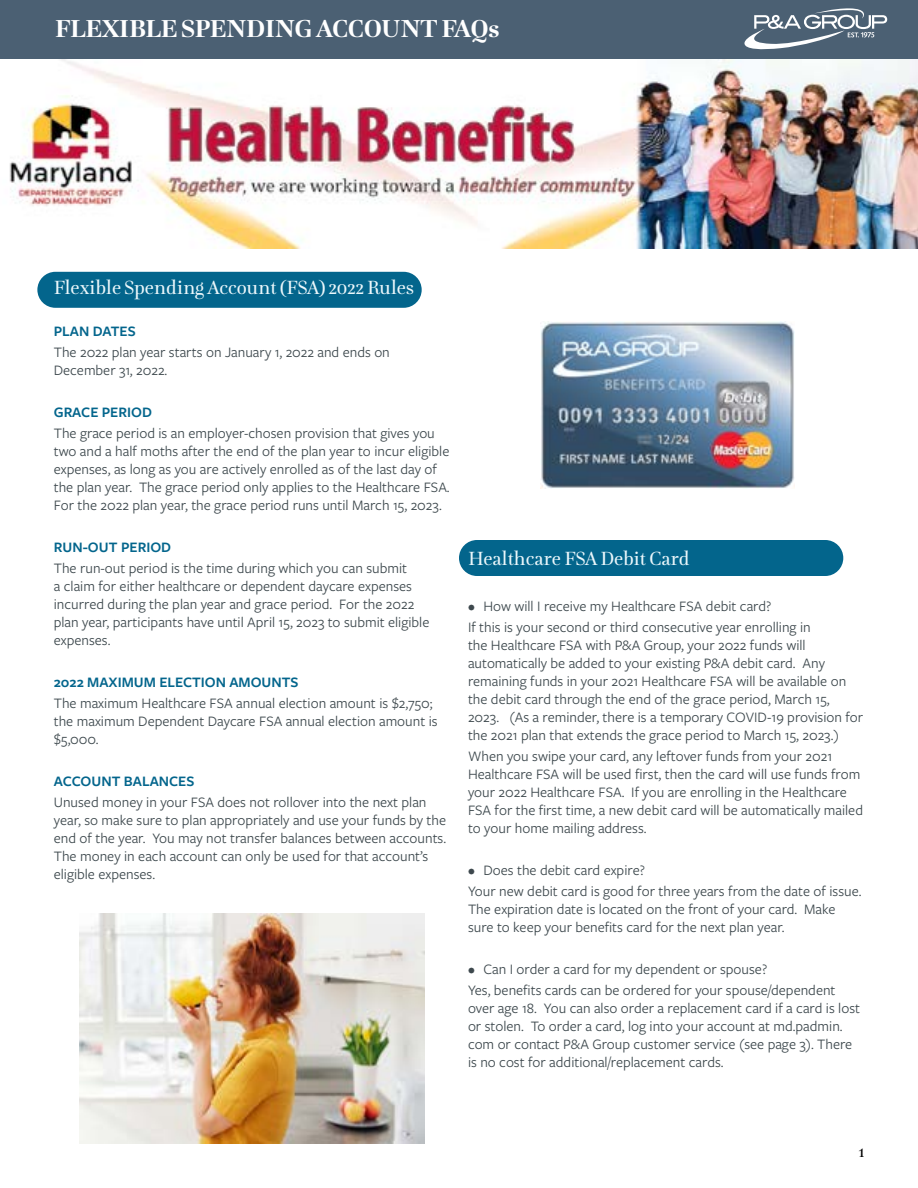
<style>
.page{position:relative;width:918px;height:1188px;background:#fff}
.page>*{position:absolute;margin:0;border:0;box-sizing:border-box;transform-origin:0 0}
.t1{font:700 27px "Lavigne Display";color:#fff}
.t2{font:21px "Lavigne Display";color:#ebf7fb}
.t3{font:18px "Lavigne Display";color:#000}
.t4{font:15px/18px "Freight Sans Pro";color:#3d484d}
.t5{font:600 15px "Freight Sans Pro";color:#03658c}
</style>
<div class="page">
<div style="left:459px;top:540px;width:384px;height:36px;background:#03658c;border-radius:18px"></div>
<div style="left:37px;top:272px;width:385px;height:36px;background:#03658c;border-radius:18px"></div>
<div style="left:0;top:0;width:918px;height:59px;background:#4b6073"></div>
<img style="left:9px;top:60px;width:909px;height:189px">
<svg style="left:744px;top:8px;width:143px;height:41px"></svg>
<img style="left:79px;top:914px;width:346px;height:230px">
<img style="left:540px;top:322px;width:254px;height:167px">
<h1 class="t1" style="left:55px;top:14px;width:446px">FLEXIBLE SPENDING ACCOUNT FAQs</h1>
<h2 class="t2" style="left:54px;top:277px;width:362px">Flexible Spending Account (FSA) 2022 Rules</h2>
<p class="t5" style="left:54px;top:321px;width:83px">PLAN DATES</p>
<p class="t4" style="left:54px;top:343px;width:338px">The 2022 plan year starts on January 1, 2022 and ends on<br>December 31, 2022.</p>
<p class="t5" style="left:54px;top:402px;width:100px">GRACE PERIOD</p>
<p class="t4" style="left:54px;top:424px;width:397px">The grace period is an employer-chosen provision that gives you two and a half moths after the end of the plan year to incur eligible expenses, as long as you are actively enrolled as of the last day of the plan year. The grace period only applies to the Healthcare FSA.<br>For the 2022 plan year, the grace period runs until March 15, 2023.</p>
<p class="t5" style="left:54px;top:537px;width:119px">RUN-OUT PERIOD</p>
<p class="t4" style="left:54px;top:559px;width:377px">The run-out period is the time during which you can submit<br>a claim for either healthcare or dependent daycare expenses incurred during the plan year and grace period. For the 2022 plan year, participants have until April 15, 2023 to submit eligible expenses.</p>
<p class="t5" style="left:54px;top:672px;width:246px">2022 MAXIMUM ELECTION AMOUNTS</p>
<p class="t4" style="left:54px;top:694px;width:385px">The maximum Healthcare FSA annual election amount is $2,750; the maximum Dependent Daycare FSA annual election amount is $5,000.</p>
<p class="t5" style="left:54px;top:771px;width:142px">ACCOUNT BALANCES</p>
<p class="t4" style="left:54px;top:793px;width:394px">Unused money in your FSA does not rollover into the next plan year, so make sure to plan appropriately and use your funds by the end of the year. You may not transfer balances between accounts.<br>The money in each account can only be used for that account’s eligible expenses.</p>
<h2 class="t2" style="left:468px;top:547px;width:223px">Healthcare FSA Debit Card</h2>
<p class="t4" style="left:468px;top:595px;width:344px;line-height:21px">• How will I receive my Healthcare FSA debit card?<br>If this is your second or third consecutive year enrolling in</p>
<p class="t4" style="left:468px;top:635px;width:397px">the Healthcare FSA with P&amp;A Group, your 2022 funds will automatically be added to your existing P&amp;A debit card. Any remaining funds in your 2021 Healthcare FSA will be available on the debit card through the end of the grace period, March 15, 2023. (As a reminder, there is a temporary COVID-19 provision for the 2021 plan that extends the grace period to March 15, 2023.)</p>
<p class="t4" style="left:468px;top:746px;width:397px">When you swipe your card, any leftover funds from your 2021<br>Healthcare FSA will be used first, then the card will use funds from your 2022 Healthcare FSA. If you are enrolling in the Healthcare FSA for the first time, a new debit card will be automatically mailed to your home mailing address.</p>
<p class="t4" style="left:468px;top:859px;width:395px;line-height:21px">• Does the debit card expire?<br>Your new debit card is good for three years from the date of issue.</p>
<p class="t4" style="left:468px;top:899px;width:369px">The expiration date is located on the front of your card. Make sure to keep your benefits card for the next plan year.</p>
<p class="t4" style="left:468px;top:958px;width:369px;line-height:21px">• Can I order a card for my dependent or spouse?<br>Yes, benefits cards can be ordered for your spouse/dependent</p>
<p class="t4" style="left:468px;top:998px;width:394px">over age 18. You can also order a replacement card if a card is lost or stolen. To order a card, log into your account at md.padmin. com or contact P&amp;A Group customer service (see page 3). There is no cost for additional/replacement cards.</p>
<p class="t3" style="left:859px;top:1142px;width:7px">1</p>
</div>
